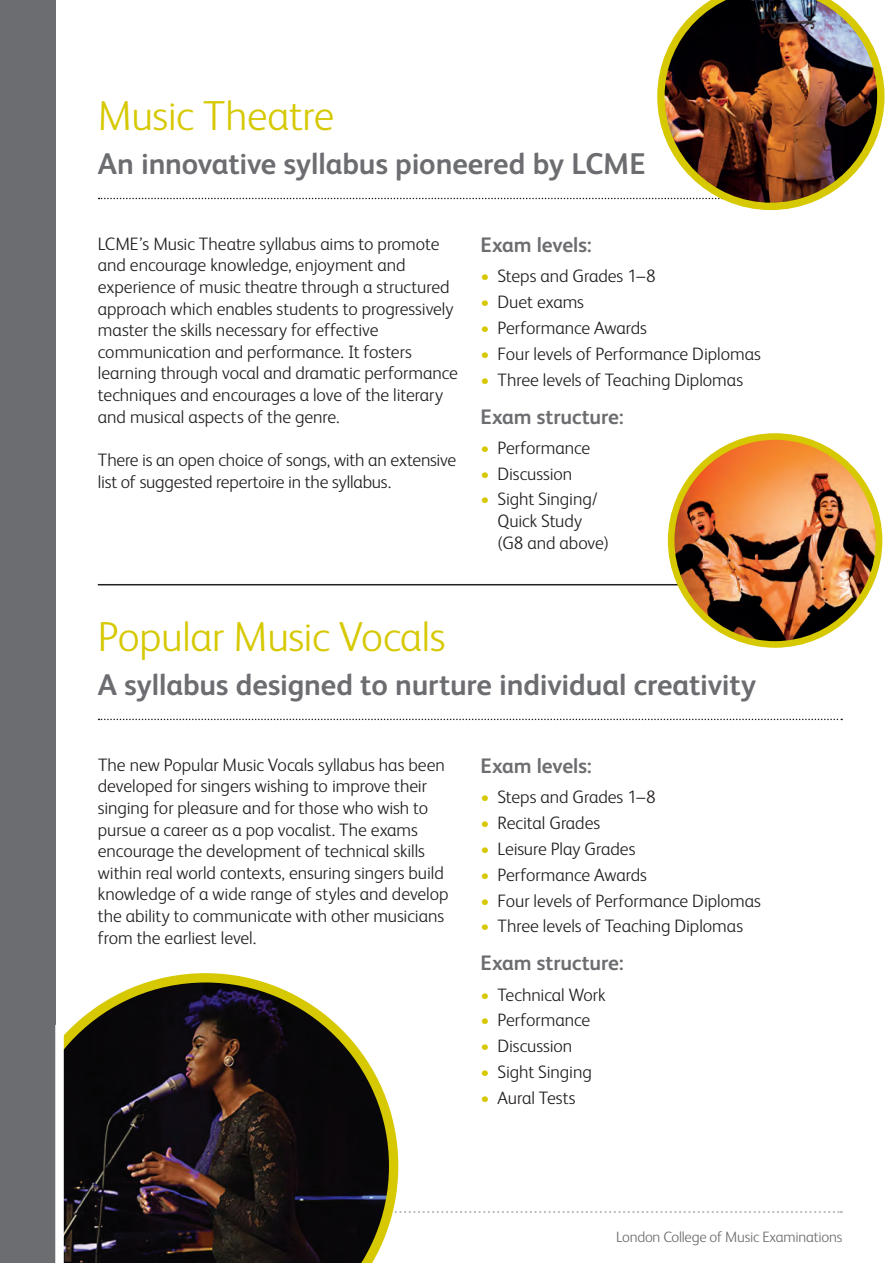
<style>
.page{position:relative;width:893px;height:1263px;background:#fff}
.page>*{position:absolute;margin:0;border:0;box-sizing:border-box;transform-origin:0 0}
.t1{font:300 42px "FS Albert";letter-spacing:-.01em;color:#d6c801}
.t2{font:700 30px "FS Albert";letter-spacing:-.005em;color:#6c6d70}
.t3{font:700 21px "FS Albert";color:#6c6d70}
.t4{font:300 18px/21.6px "FS Albert";letter-spacing:-.005em;color:#231f20}
.t5{font:300 15px "FS Albert";letter-spacing:-.015em;color:#6c6d70}
.s1{color:#d6c801}
</style>
<div class="page">
<svg style="left:399px;top:1211px;width:443px;height:2px"></svg>
<svg style="left:55px;top:973px;width:343px;height:290px;background:#40382f"></svg>
<div style="left:0;top:0;width:55px;height:1263px;background:#6c6d70"></div>
<hr style="left:98px;top:584px;width:697px;height:1px;background:#231f20">
<svg style="left:99px;top:198px;width:558px;height:1px"></svg>
<svg style="left:99px;top:719px;width:743px;height:1px"></svg>
<img style="left:657px;top:0;width:227px;height:210px">
<img style="left:671px;top:436px;width:208px;height:208px;border-radius:104px">
<div style="left:668px;top:433px;width:214px;height:215px;border:7px solid #d6c801;border-radius:50%"></div>
<div style="left:55px;top:1025px;width:9px;height:238px;background:#fff"></div>
<h1 class="t1" style="left:98px;top:92px;width:238px">Music Theatre</h1>
<h2 class="t2" style="left:98px;top:146px;width:549px">An innovative syllabus pioneered by LCME</h2>
<p class="t4" style="left:98px;top:233px;width:362px">LCME’s Music Theatre syllabus aims to promote and encourage knowledge, enjoyment and experience of music theatre through a structured approach which enables students to progressively master the skills necessary for effective communication and performance. It fosters learning through vocal and dramatic performance techniques and encourages a love of the literary and musical aspects of the genre.</p>
<p class="t4" style="left:98px;top:449px;width:360px">There is an open choice of songs, with an extensive list of suggested repertoire in the syllabus.</p>
<p class="t3" style="left:480px;top:233px;width:113px">Exam levels:</p>
<p class="t4" style="left:480px;top:265px;width:177px"><span class="s1">•</span> Steps and Grades 1–8</p>
<p class="t4" style="left:480px;top:291px;width:105px"><span class="s1">•</span> Duet exams</p>
<p class="t4" style="left:480px;top:317px;width:168px"><span class="s1">•</span> Performance Awards</p>
<p class="t4" style="left:480px;top:343px;width:282px"><span class="s1">•</span> Four levels of Performance Diplomas</p>
<p class="t4" style="left:480px;top:369px;width:264px"><span class="s1">•</span> Three levels of Teaching Diplomas</p>
<p class="t3" style="left:480px;top:404px;width:145px">Exam structure:</p>
<p class="t4" style="left:480px;top:437px;width:111px"><span class="s1">•</span> Performance</p>
<p class="t4" style="left:480px;top:462px;width:93px"><span class="s1">•</span> Discussion</p>
<p class="t4" style="left:497px;top:488px;width:113px;text-indent:-17px"><span class="s1">•</span> Sight Singing/<br>Quick Study (G8 and above)</p>
<h1 class="t1" style="left:98px;top:612px;width:349px">Popular Music Vocals</h1>
<h2 class="t2" style="left:98px;top:667px;width:660px">A syllabus designed to nurture individual creativity</h2>
<p class="t4" style="left:98px;top:754px;width:352px">The new Popular Music Vocals syllabus has been developed for singers wishing to improve their singing for pleasure and for those who wish to pursue a career as a pop vocalist. The exams encourage the development of technical skills within real world contexts, ensuring singers build knowledge of a wide range of styles and develop the ability to communicate with other musicians from the earliest level.</p>
<p class="t3" style="left:480px;top:754px;width:113px">Exam levels:</p>
<p class="t4" style="left:480px;top:786px;width:177px"><span class="s1">•</span> Steps and Grades 1–8</p>
<p class="t4" style="left:480px;top:812px;width:121px"><span class="s1">•</span> Recital Grades</p>
<p class="t4" style="left:480px;top:838px;width:156px"><span class="s1">•</span> Leisure Play Grades</p>
<p class="t4" style="left:480px;top:864px;width:168px"><span class="s1">•</span> Performance Awards</p>
<p class="t4" style="left:480px;top:889px;width:282px"><span class="s1">•</span> Four levels of Performance Diplomas</p>
<p class="t4" style="left:480px;top:915px;width:264px"><span class="s1">•</span> Three levels of Teaching Diplomas</p>
<p class="t3" style="left:480px;top:951px;width:145px">Exam structure:</p>
<p class="t4" style="left:480px;top:983px;width:127px"><span class="s1">•</span> Technical Work</p>
<p class="t4" style="left:480px;top:1009px;width:111px"><span class="s1">•</span> Performance</p>
<p class="t4" style="left:480px;top:1035px;width:93px"><span class="s1">•</span> Discussion</p>
<p class="t4" style="left:480px;top:1061px;width:113px"><span class="s1">•</span> Sight Singing</p>
<p class="t4" style="left:480px;top:1087px;width:97px"><span class="s1">•</span> Aural Tests</p>
<p class="t5" style="left:616px;top:1228px;width:228px">London College of Music Examinations</p>
</div>
